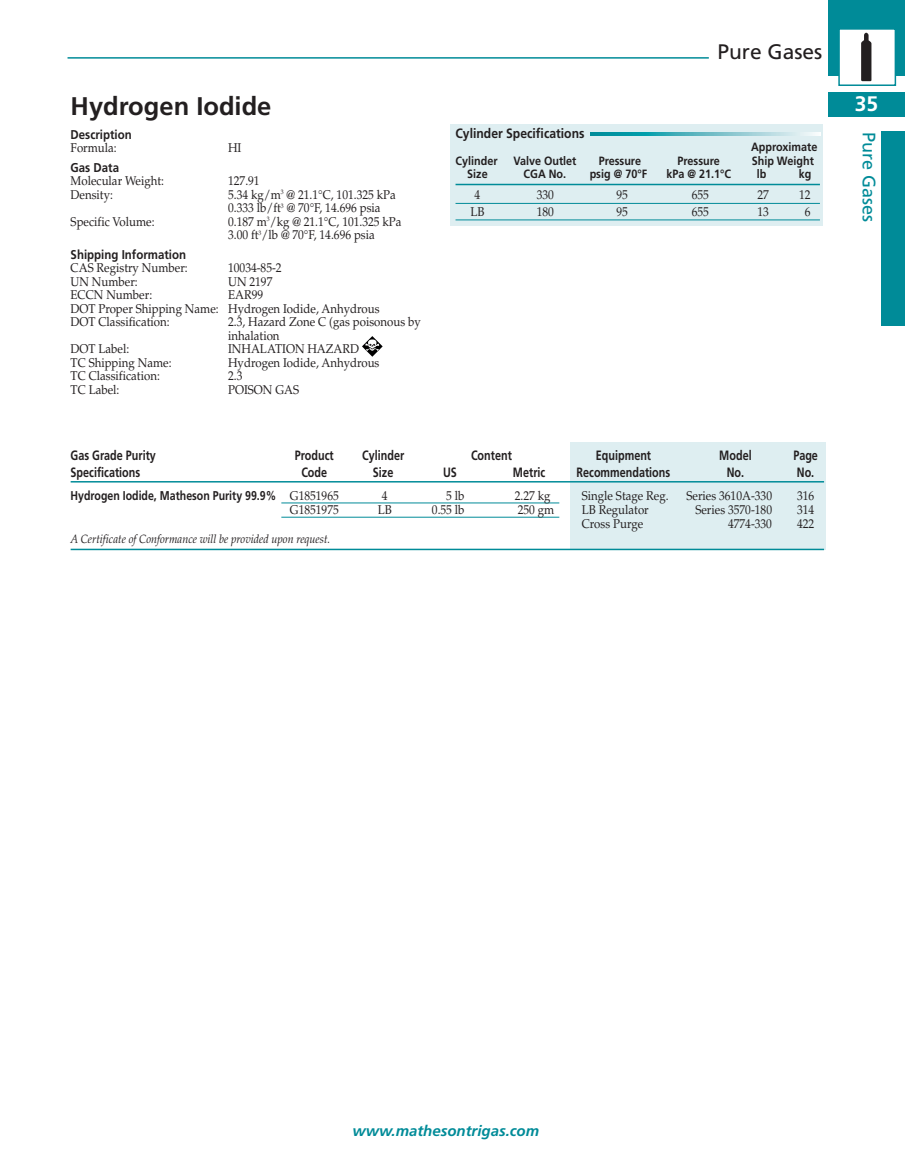
<style>
.page{position:relative;width:905px;height:1175px;background:#fff}
.page>*{position:absolute;margin:0;border:0;box-sizing:border-box;transform-origin:0 0}
.t1{font:700 25.5px "Frutiger";color:#231f20}
.t2{font:21px "Frutiger";color:#231f20}
.t3{font:700 21px "Frutiger";color:#fff}
.t4{font:18px "Frutiger";color:#008b98}
.t5{font:italic 700 15px "Frutiger";color:#008b98}
.t6{font:700 13.5px "Frutiger";color:#231f20;scale:.8 1}
.t7{font:700 13.5px "Frutiger";color:#231f20;scale:.9 1}
.t8{font:12.75px/13.5px "Palatino";color:#231f20;scale:.9 1}
.t9{font:700 12.75px "Frutiger";color:#231f20;scale:.83 1}
.t10{font:700 12.75px "Frutiger";color:#231f20;scale:.9 1}
.t11{font:700 12px "Frutiger";color:#231f20;scale:.9 1}
.t12{font:italic 12px "Palatino";color:#231f20;scale:.9 1}
.s1{font-family:"Palatino";font-weight:400}
</style>
<div class="page">
<hr style="left:68px;top:57px;width:640px;height:2px;background:#008b98">
<div style="left:828px;top:0;width:76px;height:75px;background:#008b98"></div>
<div style="left:828px;top:92px;width:76px;height:25px;background:#008b98"></div>
<div style="left:839px;top:29px;width:56px;height:56px;background:#fff"></div>
<svg style="left:861px;top:33px;width:10px;height:48px"></svg>
<div style="left:838px;top:28px;width:58px;height:58px;border:2px solid #008b98"></div>
<div style="left:881px;top:131px;width:23px;height:195px;background:#008b98"></div>
<div style="left:450px;top:124px;width:373px;height:101px;background:#deeef1"></div>
<hr style="left:455px;top:184px;width:364px;height:1px;background:#008b98">
<hr style="left:455px;top:203px;width:364px;height:1px;background:#008b98">
<hr style="left:455px;top:220px;width:364px;height:1px;background:#008b98">
<div style="left:569px;top:442px;width:256px;height:108px;background:#deeef1"></div>
<hr style="left:71px;top:481px;width:753px;height:1px;background:#008b98">
<hr style="left:281px;top:502px;width:278px;height:1px;background:#008b98">
<hr style="left:281px;top:517px;width:278px;height:1px;background:#008b98">
<hr style="left:71px;top:548px;width:753px;height:2px;background:#008b98">
<svg style="left:362px;top:336px;width:20px;height:21px"></svg>
<svg style="left:591px;top:132px;width:230px;height:3px"></svg>
<h1 class="t1" style="left:71px;top:96px;width:202px">Hydrogen Iodide</h1>
<p class="t10" style="left:71px;top:129px;width:69px">Description</p>
<p class="t8" style="left:71px;top:142px;width:53px">Formula:</p>
<p class="t8" style="left:228px;top:142px;width:16px">HI</p>
<p class="t10" style="left:71px;top:162px;width:55px">Gas Data</p>
<p class="t8" style="left:71px;top:175px;width:105px">Molecular Weight:</p>
<p class="t8" style="left:228px;top:175px;width:37px">127.91</p>
<p class="t8" style="left:71px;top:189px;width:48px">Density:</p>
<p class="t8" style="left:228px;top:189px;width:188px">5.34 kg/m<sup>3</sup> @ 21.1°C, 101.325 kPa<br>0.333 lb/ft<sup>3</sup> @ 70°F, 14.696 psia</p>
<p class="t8" style="left:71px;top:216px;width:95px">Specific Volume:</p>
<p class="t8" style="left:228px;top:216px;width:194px">0.187 m<sup>3</sup>/kg @ 21.1°C, 101.325 kPa<br>3.00 ft<sup>3</sup>/lb @ 70°F, 14.696 psia</p>
<p class="t10" style="left:71px;top:249px;width:130px">Shipping Information</p>
<p class="t8" style="left:71px;top:262px;width:132px">CAS Registry Number:</p>
<p class="t8" style="left:228px;top:262px;width:61px">10034-85-2</p>
<p class="t8" style="left:71px;top:276px;width:76px">UN Number:</p>
<p class="t8" style="left:228px;top:276px;width:51px">UN 2197</p>
<p class="t8" style="left:71px;top:289px;width:92px">ECCN Number:</p>
<p class="t8" style="left:71px;top:289px;width:345px;text-indent:157px">EAR99<br>DOT Proper Shipping Name: Hydrogen Iodide, Anhydrous<br>DOT Classification:</p>
<p class="t8" style="left:228px;top:316px;width:216px">2.3, Hazard Zone C (gas poisonous by inhalation</p>
<p class="t8" style="left:71px;top:343px;width:67px">DOT Label:</p>
<p class="t8" style="left:228px;top:343px;width:147px">INHALATION HAZARD</p>
<p class="t8" style="left:71px;top:357px;width:114px">TC Shipping Name:</p>
<p class="t8" style="left:228px;top:357px;width:170px">Hydrogen Iodide, Anhydrous</p>
<p class="t8" style="left:71px;top:370px;width:101px">TC Classification:</p>
<p class="t8" style="left:228px;top:370px;width:17px">2.3</p>
<p class="t8" style="left:71px;top:384px;width:56px">TC Label:</p>
<p class="t8" style="left:228px;top:384px;width:80px">POISON GAS</p>
<h2 class="t2" style="left:717px;top:44px;width:107px">Pure Gases</h2>
<p class="t7" style="left:455px;top:128px;width:145px">Cylinder Specifications</p>
<p class="t11" style="left:751px;top:142px;width:75px">Approximate</p>
<p class="t11" style="left:455px;top:156px;width:48px">Cylinder</p>
<p class="t11" style="left:513px;top:156px;width:72px">Valve Outlet</p>
<p class="t11" style="left:598px;top:156px;width:48px">Pressure</p>
<p class="t11" style="left:677px;top:156px;width:48px">Pressure</p>
<p class="t11" style="left:751px;top:156px;width:71px">Ship Weight</p>
<p class="t11" style="left:467px;top:169px;width:24px">Size</p>
<p class="t11" style="left:523px;top:169px;width:49px">CGA No.</p>
<p class="t11" style="left:589px;top:169px;width:65px">psig @ 70°F</p>
<p class="t11" style="left:666px;top:169px;width:73px">kPa @ 21.1°C</p>
<p class="t11" style="left:756px;top:169px;width:12px">lb</p>
<p class="t11" style="left:798px;top:169px;width:16px">kg</p>
<p class="t8" style="left:474px;top:190px;width:8px">4</p>
<p class="t8" style="left:536px;top:190px;width:21px">330</p>
<p class="t8" style="left:616px;top:190px;width:14px">95</p>
<p class="t8" style="left:691px;top:190px;width:21px">655</p>
<p class="t8" style="left:757px;top:190px;width:14px">27</p>
<p class="t8" style="left:799px;top:190px;width:14px">12</p>
<p class="t8" style="left:470px;top:206px;width:17px">LB</p>
<p class="t8" style="left:536px;top:206px;width:21px">180</p>
<p class="t8" style="left:616px;top:206px;width:14px">95</p>
<p class="t8" style="left:691px;top:206px;width:21px">655</p>
<p class="t8" style="left:757px;top:206px;width:14px">13</p>
<p class="t8" style="left:805px;top:206px;width:8px">6</p>
<p class="t6" style="left:71px;top:450px;width:108px">Gas Grade Purity</p>
<p class="t6" style="left:295px;top:450px;width:50px">Product</p>
<p class="t6" style="left:362px;top:450px;width:54px">Cylinder</p>
<p class="t6" style="left:471px;top:450px;width:53px">Content</p>
<p class="t6" style="left:596px;top:450px;width:71px">Equipment</p>
<p class="t6" style="left:719px;top:450px;width:42px">Model</p>
<p class="t6" style="left:793px;top:450px;width:32px">Page</p>
<p class="t6" style="left:71px;top:466px;width:89px">Specifications</p>
<p class="t6" style="left:301px;top:466px;width:34px">Code</p>
<p class="t6" style="left:373px;top:466px;width:27px">Size</p>
<p class="t6" style="left:443px;top:466px;width:19px">US</p>
<p class="t6" style="left:513px;top:466px;width:42px">Metric</p>
<p class="t6" style="left:576px;top:466px;width:119px">Recommendations</p>
<p class="t6" style="left:726px;top:466px;width:23px">No.</p>
<p class="t6" style="left:796px;top:466px;width:23px">No.</p>
<p class="t9" style="left:71px;top:490px;width:324px">Hydrogen Iodide, Matheson Purity 99.9% <span class="s1">G1851965</span></p>
<p class="t8" style="left:382px;top:490px;width:8px">4</p>
<p class="t8" style="left:446px;top:490px;width:22px">5 lb</p>
<p class="t8" style="left:515px;top:490px;width:41px">2.27 kg</p>
<p class="t8" style="left:582px;top:490px;width:98px">Single Stage Reg.</p>
<p class="t8" style="left:686px;top:490px;width:97px">Series 3610A-330</p>
<p class="t8" style="left:797px;top:490px;width:21px">316</p>
<p class="t8" style="left:290px;top:504px;width:56px">G1851975</p>
<p class="t8" style="left:378px;top:504px;width:17px">LB</p>
<p class="t8" style="left:432px;top:504px;width:38px">0.55 lb</p>
<p class="t8" style="left:517px;top:504px;width:42px">250 gm</p>
<p class="t8" style="left:582px;top:504px;width:76px">LB Regulator</p>
<p class="t8" style="left:695px;top:504px;width:87px">Series 3570-180</p>
<p class="t8" style="left:797px;top:504px;width:21px">314</p>
<p class="t8" style="left:582px;top:519px;width:70px">Cross Purge</p>
<p class="t8" style="left:728px;top:519px;width:50px">4774-330</p>
<p class="t8" style="left:797px;top:519px;width:21px">422</p>
<p class="t12" style="left:71px;top:534px;width:290px">A Certificate of Conformance will be provided upon request.</p>
<h2 class="t3" style="left:854px;top:96px;width:25px">35</h2>
<h3 class="t4" style="left:876px;top:132px;width:92px;rotate:90deg">Pure Gases</h3>
<p class="t5" style="left:352px;top:1125px;width:188px">www.mathesontrigas.com</p>
</div>
